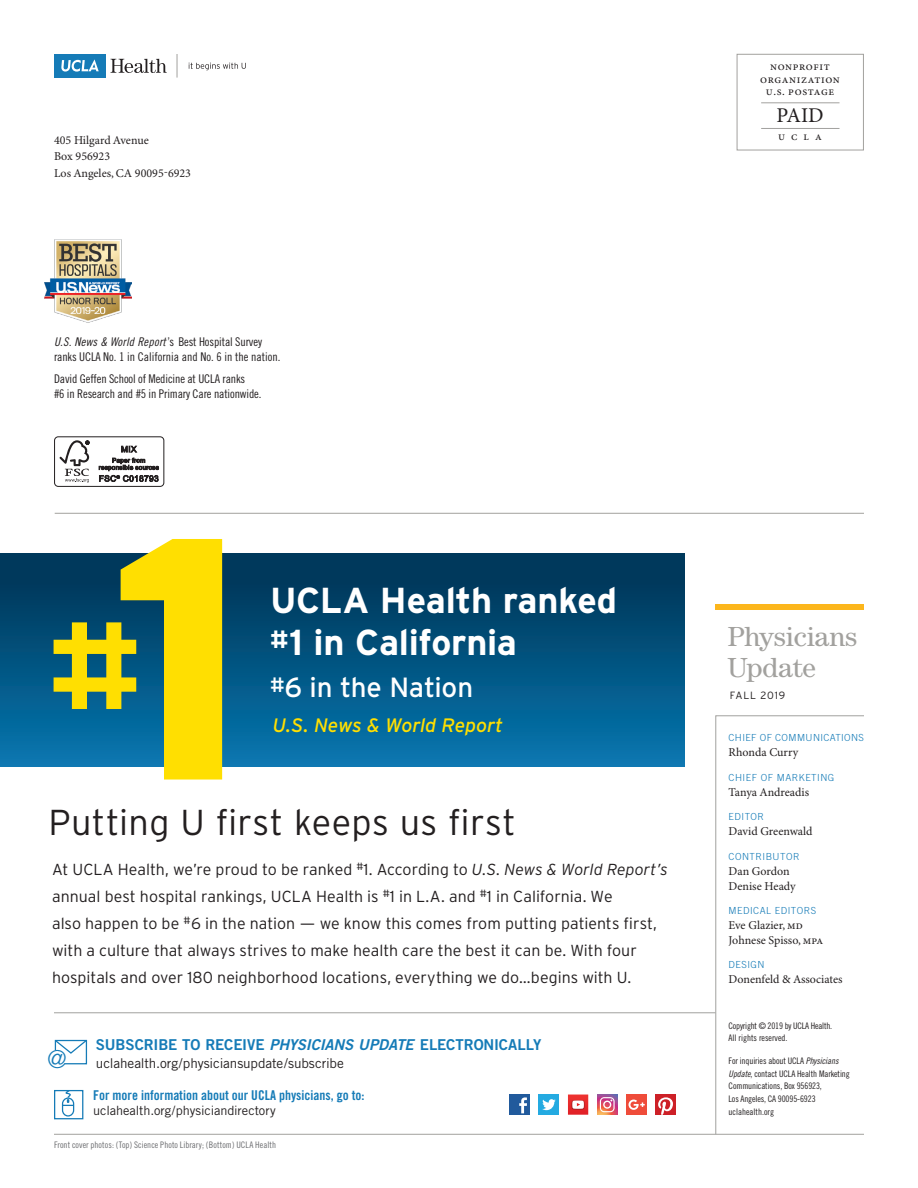
<style>
.page{position:relative;width:918px;height:1188px;background:#fff}
.page>*{position:absolute;margin:0;border:0;box-sizing:border-box;transform-origin:0 0}
.t1{font:700 36px/42px "Interstate";letter-spacing:-.01em;color:#fff}
.t2{font:300 36px "Interstate";letter-spacing:.01em;color:#231f20}
.t3{font:28.5px/31.2px "Century Book ITC";letter-spacing:-.025em;color:#a2a19e}
.t4{font:27.75px "Interstate";letter-spacing:-.01em;color:#fff}
.t5{font:300 24.75px "Trade Gothic";color:#157bb7}
.t6{font:21px "Minion Pro";color:#231f20}
.t7{font:italic 19.35px "Interstate";letter-spacing:-.005em;color:#ffdf01}
.Body_Copy{font:300 15.9px/27px "Interstate";color:#231f20}
.t8{font:15px "Trade Gothic Bold Two";letter-spacing:-.005em;color:#157bb7}
.t9{font:13.5px "Trade Gothic Bold Cond Twenty";color:#157bb7}
.t10{font:13.5px "Trade Gothic";letter-spacing:-.01em;color:#231f20}
.t11{font:12.75px "Trade Gothic";letter-spacing:-.005em;color:#231f20}
.t12{font:12px/15px "Trade Gothic Cond Eighteen";letter-spacing:-.01em;color:#231f20}
.t13{font:12px/15px "Minion Pro";color:#231f20}
.t14{font:12px "Minion Pro";letter-spacing:.05em;color:#231f20}
.t15{font:12px "Minion Pro";letter-spacing:.045em;color:#231f20}
.t16{font:300 10.5px "Interstate";letter-spacing:.075em;color:#231f20}
.t17{font:300 9.75px "Trade Gothic";letter-spacing:.05em;color:#157bb7}
.t18{font:9px/12.8px "Trade Gothic Cond Eighteen";letter-spacing:-.01em;color:#231f20}
.t19{font:9px "Trade Gothic Cond Eighteen";letter-spacing:.005em;color:#6c6d70}
.s1{font-family:"Trade Gothic Cond Eighteen Obl"}
.s2{font-style:italic}
</style>
<div class="page">
<div style="left:716px;top:604px;width:148px;height:6px;background:#fcb61c"></div>
<svg style="left:715px;top:715px;width:149px;height:419px"></svg>
<hr style="left:54px;top:1134px;width:810px;height:1px;background:#a2a19e">
<div style="left:737px;top:54px;width:127px;height:96px;border:1px solid #a2a19e"></div>
<hr style="left:761px;top:103px;width:79px;height:1px;background:#a2a19e">
<hr style="left:761px;top:128px;width:79px;height:1px;background:#a2a19e">
<svg style="left:177px;top:54px;width:1px;height:24px"></svg>
<svg style="left:189px;top:63px;width:57px;height:7px"></svg>
<div style="left:54px;top:54px;width:51px;height:24px;background:#157bb7"></div>
<svg style="left:61px;top:60px;width:38px;height:12px"></svg>
<svg style="left:111px;top:59px;width:56px;height:14px"></svg>
<svg style="left:597px;top:1095px;width:20px;height:20px"></svg>
<svg style="left:600px;top:1097px;width:15px;height:15px"></svg>
<div style="left:510px;top:1095px;width:20px;height:20px;background:#215a9c"></div>
<svg style="left:519px;top:1097px;width:8px;height:16px"></svg>
<div style="left:539px;top:1095px;width:20px;height:20px;background:#24aae1"></div>
<svg style="left:542px;top:1099px;width:14px;height:11px"></svg>
<svg style="left:568px;top:1095px;width:20px;height:20px"></svg>
<div style="left:626px;top:1095px;width:21px;height:20px;background:#ef4c3a"></div>
<svg style="left:629px;top:1100px;width:16px;height:10px"></svg>
<div style="left:655px;top:1095px;width:21px;height:20px;background:#cd2027"></div>
<svg style="left:658px;top:1097px;width:15px;height:18px"></svg>
<svg style="left:54px;top:1039px;width:34px;height:26px"></svg>
<hr style="left:54px;top:1012px;width:662px;height:1px;background:#a2a19e">
<div style="left:54px;top:1090px;width:29px;height:29px;border:1px solid #157bb7"></div>
<svg style="left:61px;top:1089px;width:14px;height:28px"></svg>
<hr style="left:55px;top:513px;width:809px;height:1px;background:#a2a19e">
<img style="left:44px;top:240px;width:87px;height:83px">
<div style="left:54px;top:437px;width:110px;height:50px;border:1px solid #231f20;border-radius:4px"></div>
<svg style="left:59px;top:440px;width:30px;height:42px"></svg>
<svg style="left:99px;top:445px;width:60px;height:37px"></svg>
<div style="left:0;top:553px;width:685px;height:213px;background:linear-gradient(to bottom,#003151,#0776af)"></div>
<svg style="left:54px;top:539px;width:168px;height:241px;background:#91a54c"></svg>
<p class="t13" style="left:54px;top:133px;width:96px">405 Hilgard Avenue</p>
<p class="t13" style="left:54px;top:149px;width:58px">Box 956923</p>
<p class="t13" style="left:54px;top:166px;width:139px">Los Angeles, CA 90095-6923</p>
<p class="t12" style="left:54px;top:334px;width:228px"><span class="s1">U.S. News &amp; World Report</span> ’s Best Hospital Survey ranks UCLA No. 1 in California and No. 6 in the nation.</p>
<p class="t12" style="left:54px;top:371px;width:209px">David Geffen School of Medicine at UCLA ranks<br>#6 in Research and #5 in Primary Care nationwide.</p>
<p class="t15" style="left:770px;top:59px;width:61px">nonprofit</p>
<p class="t14" style="left:760px;top:72px;width:81px">organization</p>
<p class="t14" style="left:766px;top:84px;width:70px">u.s. postage</p>
<p class="t6" style="left:776px;top:103px;width:49px">PAID</p>
<p class="t13" style="left:778px;top:130px;width:45px">ucla</p>
<p class="t1" style="left:270px;top:579px;width:348px">UCLA Health ranked <sup>#</sup>1 in California</p>
<p class="t4" style="left:270px;top:672px;width:205px"><sup>#</sup>6 in the Nation</p>
<p class="t7" style="left:273px;top:715px;width:232px">U.S. News &amp; World Report</p>
<p class="t2" style="left:48px;top:800px;width:469px">Putting U first keeps us first</p>
<p class="Body_Copy" style="left:52px;top:855px;width:617px">At UCLA Health, we’re proud to be ranked <sup>#</sup>1. According to <span class="s2">U.S. News &amp; World Report’s </span>annual best hospital rankings, UCLA Health is <sup>#</sup>1 in L.A. and <sup>#</sup>1 in California. We<br>also happen to be <sup>#</sup>6 in the nation — we know this comes from putting patients first, with a culture that always strives to make health care the best it can be. With four hospitals and over 180 neighborhood locations, everything we do…begins with U.</p>
<p class="t8" style="left:96px;top:1035px;width:447px">SUBSCRIBE TO RECEIVE <span class="s2">PHYSICIANS UPDATE</span> ELECTRONICALLY</p>
<p class="t10" style="left:96px;top:1055px;width:249px">uclahealth.org/physiciansupdate/subscribe</p>
<p class="t9" style="left:93px;top:1087px;width:273px">For more information about our UCLA physicians, go to:</p>
<p class="t11" style="left:93px;top:1103px;width:184px">uclahealth.org/physiciandirectory</p>
<p class="t19" style="left:54px;top:1140px;width:224px">Front cover photos: (Top) Science Photo Library; (Bottom) UCLA Health</p>
<p class="t5" style="left:47px;top:1044px;width:21px">@</p>
<p class="t3" style="left:727px;top:622px;width:132px">Physicians<br>Update</p>
<p class="t16" style="left:730px;top:689px;width:57px">FALL 2019</p>
<p class="t17" style="left:729px;top:732px;width:137px">CHIEF OF COMMUNICATIONS</p>
<p class="t13" style="left:729px;top:745px;width:71px">Rhonda Curry</p>
<p class="t17" style="left:729px;top:771px;width:107px">CHIEF OF MARKETING</p>
<p class="t13" style="left:729px;top:785px;width:82px">Tanya Andreadis</p>
<p class="t17" style="left:729px;top:811px;width:37px">EDITOR</p>
<p class="t13" style="left:729px;top:824px;width:85px">David Greenwald</p>
<p class="t17" style="left:729px;top:850px;width:72px">CONTRIBUTOR</p>
<p class="t13" style="left:729px;top:864px;width:69px">Dan Gordon<br>Denise Heady</p>
<p class="t17" style="left:729px;top:905px;width:89px">MEDICAL EDITORS</p>
<p class="t13" style="left:729px;top:918px;width:96px">Eve Glazier, md<br>Johnese Spisso, mpa</p>
<p class="t17" style="left:729px;top:959px;width:38px">DESIGN</p>
<p class="t13" style="left:729px;top:973px;width:116px">Donenfeld &amp; Associates</p>
<p class="t18" style="left:729px;top:1019px;width:105px">Copyright © 2019 by UCLA Health.<br>All rights reserved.</p>
<p class="t18" style="left:729px;top:1054px;width:123px">For inquiries about UCLA <span class="s1">Physicians<br>Update</span>, contact UCLA Health Marketing<br>Communications, Box 956923,<br>Los Angeles, CA 90095-6923 uclahealth.org</p>
</div>
